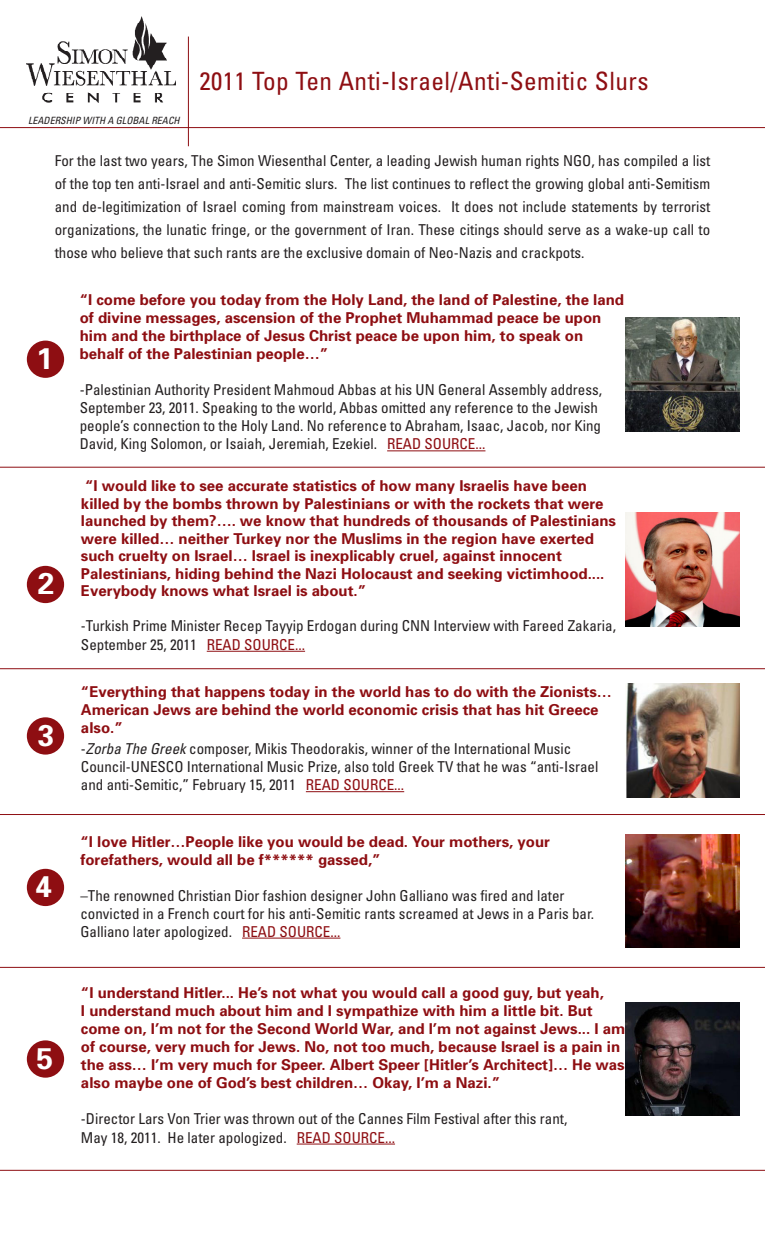
<style>
.page{position:relative;width:765px;height:1260px;background:#fff}
.page>*{position:absolute;margin:0;border:0;box-sizing:border-box;transform-origin:0 0}
.t1{font:700 30px "Univers";color:#fff}
.t2{font:condensed 25.25px "Univers";letter-spacing:.02em;color:#8e0e12}
.t3{font:condensed 15px/18px "Univers";color:#231f20}
.t4{font:700 15px/18px "Univers";color:#8e0e12}
.t5{font:italic condensed 10px "Univers";color:#231f20}
.s1{color:#8e0e12}
.s2{font-style:italic}
</style>
<div class="page">
<img style="left:27px;top:16px;width:149px;height:87px">
<hr style="left:188px;top:37px;width:1px;height:109px;background:#8e0e12">
<div style="left:27px;top:566px;width:37px;height:37px;background:#8e0e12;border-radius:50%"></div>
<div style="left:27px;top:717px;width:37px;height:38px;background:#8e0e12;border-radius:50%"></div>
<div style="left:27px;top:869px;width:37px;height:37px;background:#8e0e12;border-radius:50%"></div>
<div style="left:27px;top:1040px;width:37px;height:38px;background:#8e0e12;border-radius:50%"></div>
<hr style="left:0;top:127px;width:765px;height:1px;background:#8e0e12">
<hr style="left:387px;top:450px;width:98px;height:1px;background:#8e0e12">
<hr style="left:207px;top:651px;width:98px;height:1px;background:#8e0e12">
<hr style="left:306px;top:791px;width:98px;height:1px;background:#8e0e12">
<hr style="left:297px;top:1144px;width:98px;height:1px;background:#8e0e12">
<div style="left:27px;top:341px;width:37px;height:37px;background:#8e0e12;border-radius:50%"></div>
<hr style="left:0;top:467px;width:765px;height:1px;background:#8e0e12">
<hr style="left:0;top:669px;width:765px;height:1px;background:#8e0e12">
<hr style="left:0;top:814px;width:765px;height:1px;background:#8e0e12">
<hr style="left:0;top:967px;width:765px;height:1px;background:#8e0e12">
<hr style="left:0;top:1170px;width:765px;height:1px;background:#8e0e12">
<img style="left:625px;top:318px;width:114px;height:114px">
<img style="left:625px;top:513px;width:114px;height:114px">
<img style="left:626px;top:684px;width:113px;height:113px">
<img style="left:625px;top:834px;width:114px;height:114px">
<img style="left:625px;top:1002px;width:114px;height:114px">
<hr style="left:242px;top:938px;width:98px;height:1px;background:#8e0e12">
<p class="t5" style="left:28px;top:114px;width:153px">LEADERSHIP WITH A GLOBAL REACH</p>
<p class="t2" style="left:199px;top:65px;width:451px">2011 Top Ten Anti-Israel/Anti-Semitic Slurs</p>
<p class="t3" style="left:55px;top:148px;width:657px;line-height:23px;text-align:justify">For the last two years, The Simon Wiesenthal Center, a leading Jewish human rights NGO, has compiled a list of the top ten anti-Israel and anti-Semitic slurs. The list continues to reflect the growing global anti-Semitism and de-legitimization of Israel coming from mainstream voices. It does not include statements by terrorist organizations, the lunatic fringe, or the government of Iran. These citings should serve as a wake-up call to those who believe that such rants are the exclusive domain of Neo-Nazis and crackpots.</p>
<p class="t1" style="left:36px;top:339px;width:18px">1</p>
<p class="t1" style="left:38px;top:564px;width:18px">2</p>
<p class="t1" style="left:38px;top:716px;width:18px">3</p>
<p class="t1" style="left:35px;top:867px;width:18px">4</p>
<p class="t1" style="left:36px;top:1039px;width:18px">5</p>
<p class="t4" style="left:80px;top:291px;width:546px">“I come before you today from the Holy Land, the land of Palestine, the land</p>
<p class="t4" style="left:80px;top:309px;width:523px">of divine messages, ascension of the Prophet Muhammad peace be upon him and the birthplace of Jesus Christ peace be upon him, to speak on behalf of the Palestinian people…”</p>
<p class="t3" style="left:80px;top:381px;width:524px">-Palestinian Authority President Mahmoud Abbas at his UN General Assembly address, September 23, 2011. Speaking to the world, Abbas omitted any reference to the Jewish people’s connection to the Holy Land. No reference to Abraham, Isaac, Jacob, nor King David, King Solomon, or Isaiah, Jeremiah, Ezekiel. <span class="s1">READ SOURCE...</span></p>
<p class="t4" style="left:81px;top:477px;width:537px;line-height:17.5px">“I would like to see accurate statistics of how many Israelis have been killed by the bombs thrown by Palestinians or with the rockets that were launched by them?…. we know that hundreds of thousands of Palestinians were killed… neither Turkey nor the Muslims in the region have exerted such cruelty on Israel… Israel is inexplicably cruel, against innocent Palestinians, hiding behind the Nazi Holocaust and seeking victimhood....<br>Everybody knows what Israel is about.”</p>
<p class="t3" style="left:81px;top:616px;width:537px;line-height:18.5px">-Turkish Prime Minister Recep Tayyip Erdogan during CNN Interview with Fareed Zakaria,<br>September 25, 2011 <span class="s1">READ SOURCE...</span></p>
<p class="t4" style="left:81px;top:682px;width:532px">“Everything that happens today in the world has to do with the Zionists…<br>American Jews are behind the world economic crisis that has hit Greece also.”</p>
<p class="t3" style="left:81px;top:739px;width:519px">-<span class="s2">Zorba The Greek</span> composer, Mikis Theodorakis, winner of the International Music<br>Council-UNESCO International Music Prize, also told Greek TV that he was “anti-Israel and anti-Semitic,” February 15, 2011 <span class="s1">READ SOURCE...</span></p>
<p class="t4" style="left:80px;top:832px;width:471px">“I love Hitler…People like you would be dead. Your mothers, your forefathers, would all be f****** gassed,”</p>
<p class="t3" style="left:80px;top:886px;width:515px">–The renowned Christian Dior fashion designer John Galliano was fired and later convicted in a French court for his anti-Semitic rants screamed at Jews in a Paris bar.<br>Galliano later apologized. <span class="s1">READ SOURCE...</span></p>
<p class="t4" style="left:81px;top:983px;width:546px">“I understand Hitler... He’s not what you would call a good guy, but yeah,<br>I understand much about him and I sympathize with him a little bit. But come on, I’m not for the Second World War, and I’m not against Jews... I am of course, very much for Jews. No, not too much, because Israel is a pain in the ass… I’m very much for Speer. Albert Speer [Hitler’s Architect]… He was also maybe one of God’s best children… Okay, I’m a Nazi.”</p>
<p class="t3" style="left:81px;top:1109px;width:488px">-Director Lars Von Trier was thrown out of the Cannes Film Festival after this rant,</p>
<p class="t3" style="left:81px;top:1128px;width:316px">May 18, 2011. He later apologized. <span class="s1">READ SOURCE...</span></p>
</div>
